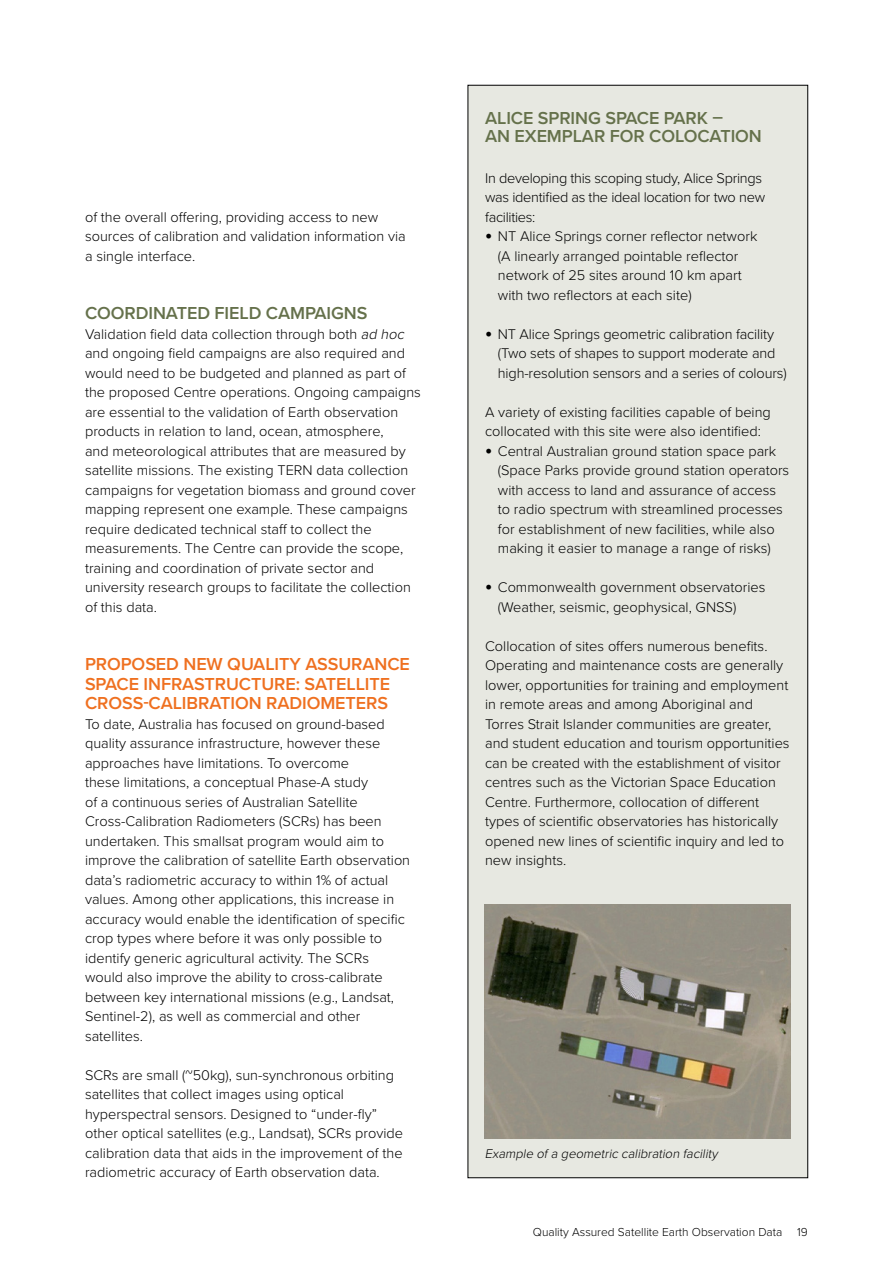
<style>
.page{position:relative;width:893px;height:1263px;background:#fff}
.page>*{position:absolute;margin:0;border:0;box-sizing:border-box;transform-origin:0 0}
.t1{font:600 18px/19.5px "Proxima Nova";letter-spacing:-.005em;color:#ef7020}
.t2{font:600 18px/18px "Proxima Nova";letter-spacing:-.005em;color:#65714b}
.t3{font:300 14.55px/19.5px "Proxima Nova";color:#000}
.t4{font:300 14.55px/19.5px "Proxima Nova";letter-spacing:-.02em;color:#000}
.t5{font:italic 300 13.05px "Proxima Nova";color:#000}
.t6{font:300 12px "Proxima Nova";color:#000}
.s1{font-style:italic}
.s2{font-family:"Gill Sans";font-weight:700}
</style>
<div class="page">
<div style="left:468px;top:85px;width:340px;height:1093px;background:#e7e8e1"></div>
<img style="left:485px;top:904px;width:306px;height:234px">
<p class="t3" style="left:85px;top:206px;width:322px">of the overall offering, providing access to new sources of calibration and validation information via a single interface.</p>
<p class="t2" style="left:85px;top:304px;width:284px">COORDINATED FIELD CAMPAIGNS</p>
<p class="t3" style="left:85px;top:323px;width:337px">Validation field data collection through both <span class="s1">ad hoc </span>and ongoing field campaigns are also required and would need to be budgeted and planned as part of the proposed Centre operations. Ongoing campaigns are essential to the validation of Earth observation products in relation to land, ocean, atmosphere,<br>and meteorological attributes that are measured by satellite missions. The existing TERN data collection campaigns for vegetation biomass and ground cover mapping represent one example. These campaigns require dedicated technical staff to collect the measurements. The Centre can provide the scope, training and coordination of private sector and university research groups to facilitate the collection of this data.</p>
<p class="t1" style="left:85px;top:654px;width:326px">PROPOSED NEW QUALITY ASSURANCE<br>SPACE INFRASTRUCTURE: SATELLITE<br>CROSS-CALIBRATION RADIOMETERS</p>
<p class="t3" style="left:85px;top:713px;width:327px">To date, Australia has focused on ground-based quality assurance infrastructure, however these approaches have limitations. To overcome<br>these limitations, a conceptual Phase-A study<br>of a continuous series of Australian Satellite Cross-Calibration Radiometers (SCRs) has been undertaken. This smallsat program would aim to improve the calibration of satellite Earth observation data’s radiometric accuracy to within 1% of actual values. Among other applications, this increase in accuracy would enable the identification of specific crop types where before it was only possible to identify generic agricultural activity. The SCRs would also improve the ability to cross-calibrate between key international missions (e.g., Landsat, Sentinel-2), as well as commercial and other satellites.</p>
<p class="t3" style="left:85px;top:1064px;width:320px">SCRs are small (~50kg), sun-synchronous orbiting satellites that collect images using optical hyperspectral sensors. Designed to “under-fly” other optical satellites (e.g., Landsat), SCRs provide calibration data that aids in the improvement of the radiometric accuracy of Earth observation data.</p>
<p class="t2" style="left:485px;top:109px;width:278px">ALICE SPRING SPACE PARK –<br>AN EXEMPLAR FOR COLOCATION</p>
<p class="t4" style="left:485px;top:167px;width:281px">In developing this scoping study, Alice Springs was identified as the ideal location for two new facilities:</p>
<p class="t3" style="left:498px;top:226px;width:261px;text-indent:-13px"><span class="s2">•</span> NT Alice Springs corner reflector network (A linearly arranged pointable reflector network of 25 sites around 10 km apart with two reflectors at each site)</p>
<p class="t3" style="left:498px;top:323px;width:290px;text-indent:-13px"><span class="s2">•</span> NT Alice Springs geometric calibration facility (Two sets of shapes to support moderate and high-resolution sensors and a series of colours)</p>
<p class="t3" style="left:485px;top:401px;width:287px">A variety of existing facilities capable of being collocated with this site were also identified:</p>
<p class="t3" style="left:498px;top:440px;width:293px;text-indent:-13px"><span class="s2">•</span> Central Australian ground station space park (Space Parks provide ground station operators with access to land and assurance of access to radio spectrum with streamlined processes for establishment of new facilities, while also making it easier to manage a range of risks)</p>
<p class="t3" style="left:498px;top:577px;width:269px;text-indent:-13px"><span class="s2">•</span> Commonwealth government observatories (Weather, seismic, geophysical, GNSS)</p>
<p class="t3" style="left:485px;top:635px;width:306px">Collocation of sites offers numerous benefits.<br>Operating and maintenance costs are generally lower, opportunities for training and employment in remote areas and among Aboriginal and Torres Strait Islander communities are greater, and student education and tourism opportunities can be created with the establishment of visitor centres such as the Victorian Space Education Centre. Furthermore, collocation of different types of scientific observatories has historically opened new lines of scientific inquiry and led to new insights.</p>
<p class="t5" style="left:485px;top:1143px;width:238px">Example ofa geometric calibration facility</p>
<p class="t6" style="left:533px;top:1223px;width:277px">Quality Assured Satellite Earth Observation Data 19</p>
</div>
